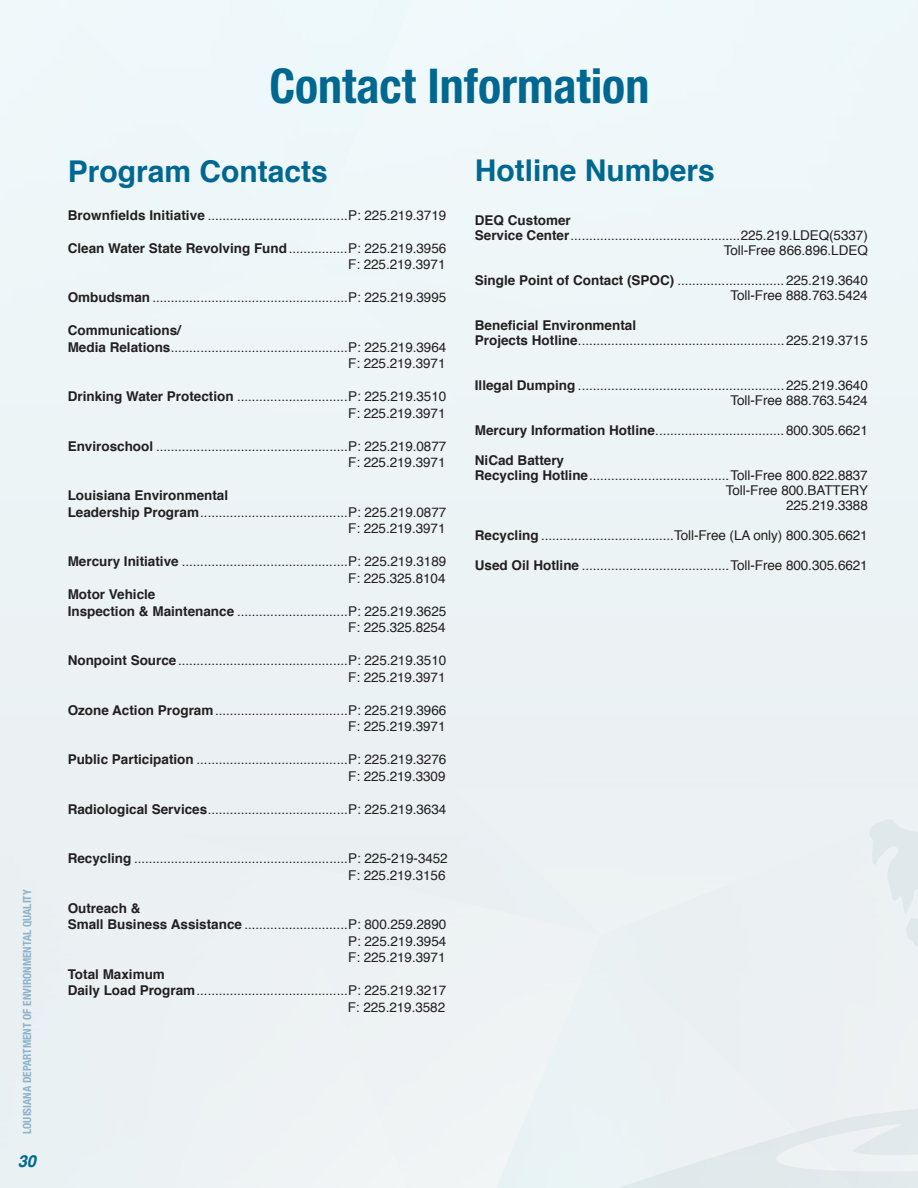
<style>
.page{position:relative;width:918px;height:1188px;background:#fff}
.page>*{position:absolute;margin:0;border:0;box-sizing:border-box;transform-origin:0 0}
.t1{font:700 condensed 48px "Helvetica Neue LT Std";color:#006890}
.t2{font:700 30px "Helvetica";color:#006890}
.t3{font:italic 700 16.5px "Helvetica";color:#006890}
.t4{font:13.5px "Helvetica";letter-spacing:-.005em;color:#231f20}
.t5{font:700 13.5px "Helvetica";color:#231f20}
.t6{font:700 condensed 11.25px "Helvetica Neue LT Std";color:#8eb3cc}
.s1{font-weight:700}
</style>
<div class="page">
<div style="left:496px;top:1147px;width:105px;height:41px;background:#e9f3f5"></div>
<div style="left:18px;top:1147px;width:389px;height:41px;background:#edf2f4"></div>
<div style="left:0;top:1013px;width:458px;height:134px;background:#edf2f3"></div>
<div style="left:458px;top:1013px;width:160px;height:134px;background:#eff3f4"></div>
<div style="left:412px;top:1px;width:506px;height:252px;background:#eff7fa"></div>
<div style="left:830px;top:253px;width:88px;height:376px;background:#ecf4f6"></div>
<div style="left:0;top:798px;width:75px;height:127px;background:#ebf0f3"></div>
<div style="left:0;top:772px;width:459px;height:26px;background:#ebf1f3"></div>
<div style="left:0;top:925px;width:75px;height:211px;background:#eaf0f3"></div>
<div style="left:308px;top:1px;width:104px;height:252px;background:#eef8fa"></div>
<div style="left:75px;top:790px;width:383px;height:223px;background:#ebf1f3"></div>
<div style="left:0;top:253px;width:830px;height:519px;background:#ecf3f5"></div>
<div style="left:502px;top:1px;width:389px;height:326px;background:#eef7f9"></div>
<div style="left:0;top:1px;width:308px;height:162px;background:#eef7fa"></div>
<div style="left:0;top:163px;width:308px;height:223px;background:#edf6f8"></div>
<div style="left:459px;top:772px;width:159px;height:240px;background:#ecf1f3"></div>
<div style="left:703px;top:629px;width:215px;height:142px;background:#ebf2f4"></div>
<hr style="left:0;top:0;width:918px;height:1px;background:#525252">
<svg style="left:618px;top:771px;width:300px;height:417px;background:#eaeff1"></svg>
<p class="t6" style="left:20px;top:1134px;width:246px;rotate:-90deg">LOUISIANA DEPARTMENT OF ENVIRONMENTAL QUALITY</p>
<p class="t3" style="left:18px;top:1148px;width:20px">30</p>
<p class="t1" style="left:269px;top:57px;width:381px">Contact Information</p>
<p class="t2" style="left:68px;top:147px;width:262px">Program Contacts</p>
<p class="t4" style="left:68px;top:204px;width:380px"><span class="s1">Brownfields Initiative</span> ......................................P: 225.219.3719</p>
<p class="t4" style="left:68px;top:237px;width:380px"><span class="s1">Clean Water State Revolving Fund</span>................P: 225.219.3956</p>
<p class="t4" style="left:348px;top:254px;width:99px">F: 225.219.3971</p>
<p class="t4" style="left:68px;top:287px;width:380px"><span class="s1">Ombudsman</span> .....................................................P: 225.219.3995</p>
<p class="t5" style="left:68px;top:319px;width:115px">Communications/</p>
<p class="t4" style="left:68px;top:336px;width:380px"><span class="s1">Media Relations</span>................................................P: 225.219.3964</p>
<p class="t4" style="left:348px;top:353px;width:99px">F: 225.219.3971</p>
<p class="t4" style="left:68px;top:386px;width:380px"><span class="s1">Drinking Water Protection</span> ..............................P: 225.219.3510</p>
<p class="t4" style="left:348px;top:402px;width:99px">F: 225.219.3971</p>
<p class="t4" style="left:68px;top:435px;width:380px"><span class="s1">Enviroschool</span> ....................................................P: 225.219.0877</p>
<p class="t4" style="left:348px;top:452px;width:99px">F: 225.219.3971</p>
<p class="t5" style="left:68px;top:484px;width:162px">Louisiana Environmental</p>
<p class="t4" style="left:68px;top:501px;width:380px"><span class="s1">Leadership Program</span>........................................P: 225.219.0877</p>
<p class="t4" style="left:348px;top:518px;width:99px">F: 225.219.3971</p>
<p class="t4" style="left:68px;top:551px;width:380px"><span class="s1">Mercury Initiative</span> .............................................P: 225.219.3189</p>
<p class="t4" style="left:348px;top:567px;width:99px">F: 225.325.8104</p>
<p class="t5" style="left:68px;top:583px;width:89px">Motor Vehicle</p>
<p class="t4" style="left:68px;top:600px;width:380px"><span class="s1">Inspection &amp; Maintenance</span> ..............................P: 225.219.3625</p>
<p class="t4" style="left:348px;top:617px;width:99px">F: 225.325.8254</p>
<p class="t4" style="left:68px;top:650px;width:380px"><span class="s1">Nonpoint Source</span>..............................................P: 225.219.3510</p>
<p class="t4" style="left:348px;top:666px;width:99px">F: 225.219.3971</p>
<p class="t4" style="left:68px;top:699px;width:380px"><span class="s1">Ozone Action Program</span>....................................P: 225.219.3966</p>
<p class="t4" style="left:348px;top:716px;width:99px">F: 225.219.3971</p>
<p class="t4" style="left:68px;top:749px;width:380px"><span class="s1">Public Participation</span> .........................................P: 225.219.3276</p>
<p class="t4" style="left:348px;top:765px;width:99px">F: 225.219.3309</p>
<p class="t4" style="left:68px;top:798px;width:380px"><span class="s1">Radiological Services</span>......................................P: 225.219.3634</p>
<p class="t4" style="left:68px;top:848px;width:382px"><span class="s1">Recycling</span> ..........................................................P: 225-219-3452</p>
<p class="t4" style="left:348px;top:864px;width:99px">F: 225.219.3156</p>
<p class="t5" style="left:68px;top:897px;width:74px">Outreach &amp;</p>
<p class="t4" style="left:68px;top:914px;width:380px"><span class="s1">Small Business Assistance</span> ............................P: 800.259.2890</p>
<p class="t4" style="left:348px;top:930px;width:100px">P: 225.219.3954</p>
<p class="t4" style="left:348px;top:947px;width:99px">F: 225.219.3971</p>
<p class="t5" style="left:68px;top:963px;width:99px">Total Maximum</p>
<p class="t4" style="left:68px;top:980px;width:380px"><span class="s1">Daily Load Program</span>.........................................P: 225.219.3217</p>
<p class="t4" style="left:348px;top:996px;width:99px">F: 225.219.3582</p>
<p class="t2" style="left:475px;top:146px;width:242px">Hotline Numbers</p>
<p class="t5" style="left:475px;top:209px;width:98px">DEQ Customer</p>
<p class="t4" style="left:475px;top:225px;width:394px"><span class="s1">Service Center</span>..............................................225.219.LDEQ(5337)</p>
<p class="t4" style="left:724px;top:240px;width:146px">Toll-Free 866.896.LDEQ</p>
<p class="t4" style="left:475px;top:270px;width:394px"><span class="s1">Single Point of Contact (SPOC)</span> .............................225.219.3640</p>
<p class="t4" style="left:730px;top:285px;width:139px">Toll-Free 888.763.5424</p>
<p class="t5" style="left:475px;top:314px;width:163px">Beneficial Environmental</p>
<p class="t4" style="left:475px;top:330px;width:394px"><span class="s1">Projects Hotline</span>........................................................225.219.3715</p>
<p class="t4" style="left:475px;top:375px;width:394px"><span class="s1">Illegal Dumping</span> ........................................................225.219.3640</p>
<p class="t4" style="left:730px;top:390px;width:139px">Toll-Free 888.763.5424</p>
<p class="t4" style="left:475px;top:420px;width:394px"><span class="s1">Mercury Information Hotline</span>...................................800.305.6621</p>
<p class="t5" style="left:475px;top:449px;width:91px">NiCad Battery</p>
<p class="t4" style="left:475px;top:465px;width:394px"><span class="s1">Recycling Hotline</span>......................................Toll-Free 800.822.8837</p>
<p class="t4" style="left:726px;top:480px;width:144px">Toll-Free 800.BATTERY</p>
<p class="t4" style="left:786px;top:495px;width:83px">225.219.3388</p>
<p class="t4" style="left:475px;top:525px;width:394px"><span class="s1">Recycling</span> ....................................Toll-Free (LA only) 800.305.6621</p>
<p class="t4" style="left:475px;top:555px;width:394px"><span class="s1">Used Oil Hotline</span> ........................................Toll-Free 800.305.6621</p>
</div>
